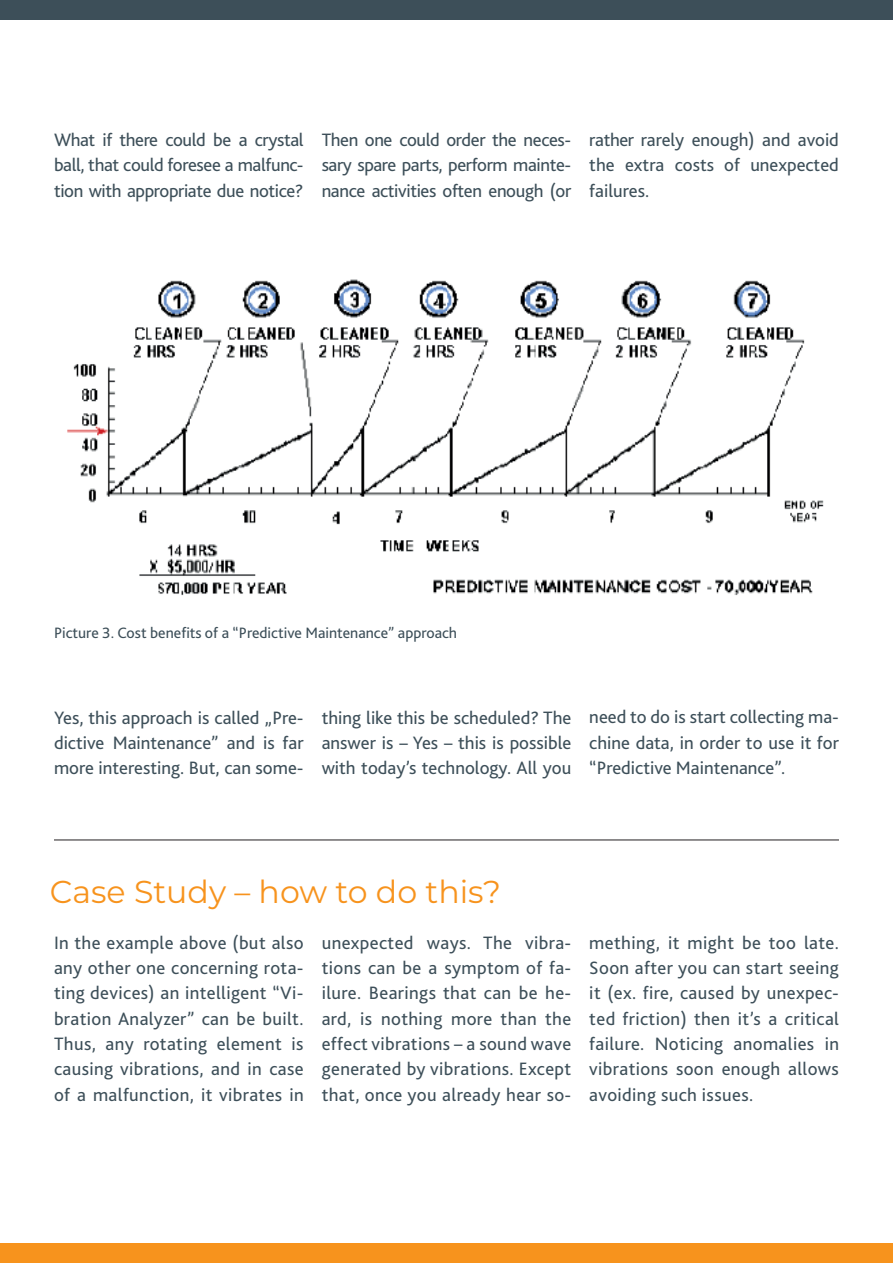
<style>
.page{position:relative;width:893px;height:1263px;background:#fff}
.page>*{position:absolute;margin:0;border:0;box-sizing:border-box;transform-origin:0 0}
.t1{font:31.65px "Montserrat";color:#f7931d}
.t2{font:18.75px/25.3px "Bliss 2";color:#3d4f59;text-align:justify}
.t3{font:15.75px "Bliss 2";color:#3d4f59}
</style>
<div class="page">
<div style="left:0;top:1243px;width:893px;height:20px;background:#f7931d"></div>
<div style="left:0;top:0;width:893px;height:20px;background:#3d4f59"></div>
<img style="left:67px;top:279px;width:757px;height:317px">
<hr style="left:54px;top:840px;width:785px;height:1px;background:#231f20">
<p class="t2" style="left:54px;top:127px;width:251px">What if there could be a crystal ball, that could foresee a malfunc&shy;tion with appropriate due notice?</p>
<p class="t2" style="left:322px;top:127px;width:251px">Then one could order the neces&shy;sary spare parts, perform mainte&shy;nance activities often enough (or</p>
<p class="t2" style="left:589px;top:127px;width:251px">rather rarely enough) and avoid the extra costs of unexpected failures.</p>
<p class="t3" style="left:54px;top:623px;width:405px">Picture 3. Cost benefits of a “Predictive Maintenance” approach</p>
<p class="t2" style="left:54px;top:704px;width:251px">Yes, this approach is called „Pre&shy;dictive Maintenance” and is far more interesting. But, can some-</p>
<p class="t2" style="left:322px;top:704px;width:251px">thing like this be scheduled? The answer is – Yes – this is possible with today’s technology. All you</p>
<p class="t2" style="left:589px;top:704px;width:251px">need to do is start collecting ma&shy;chine data, in order to use it for “Predictive Maintenance”.</p>
<h1 class="t1" style="left:50px;top:870px;width:453px">Case Study – how to do this?</h1>
<p class="t2" style="left:54px;top:930px;width:251px">In the example above (but also any other one concerning rota&shy;ting devices) an intelligent “Vi&shy;bration Analyzer” can be built.<br>Thus, any rotating element is causing vibrations, and in case of a malfunction, it vibrates in</p>
<p class="t2" style="left:322px;top:930px;width:251px">unexpected ways. The vibra&shy;tions can be a symptom of fa&shy;ilure. Bearings that can be he&shy;ard, is nothing more than the effect vibrations – a sound wave generated by vibrations. Except that, once you already hear so-</p>
<p class="t2" style="left:589px;top:929px;width:251px">mething, it might be too late.<br>Soon after you can start seeing it (ex. fire, caused by unexpec&shy;ted friction) then it’s a critical failure. Noticing anomalies in vibrations soon enough allows avoiding such issues.</p>
</div>
